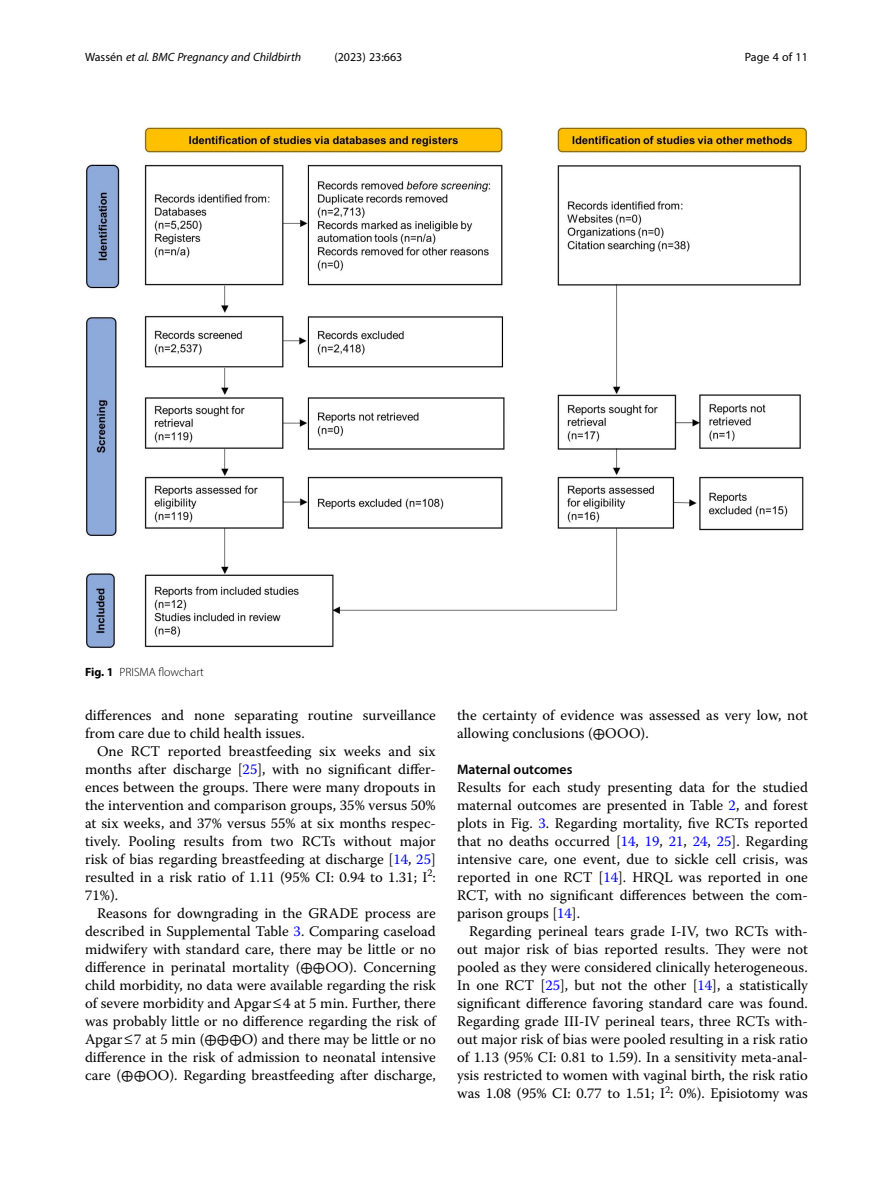
<style>
.page{position:relative;width:893px;height:1191px;background:#fff}
.page>*{position:absolute;margin:0;border:0;box-sizing:border-box;transform-origin:0 0}
.Body_Text_Indent{font:14.7px/18px "Warnock Pro";color:#000;text-align:justify}
.Body_Text{font:14.7px/18px "Warnock Pro";color:#000}
.Head_2{font:600 13.8px "Myriad Pro";color:#000}
.t1{font:italic 12px "Myriad Pro";color:#000}
.t2{font:12px "Myriad Pro";color:#000}
.Figure_Caption{font:300 12px "Myriad Pro";color:#000}
.s1{font-style:normal}
.s2{font-weight:700}
.s3{color:#00f}
.s4{font-family:"STIX"}
</style>
<div class="page">
<img style="left:85px;top:126px;width:723px;height:522px">
<p class="t1" style="left:85px;top:50px;width:218px"><span class="s1">Wassén</span> et al. BMC Pregnancy and Childbirth</p>
<p class="t2" style="left:334px;top:50px;width:70px">(2023) 23:663</p>
<p class="t2" style="left:745px;top:50px;width:65px">Page 4 of 11</p>
<p class="Figure_Caption" style="left:85px;top:664px;width:120px"><span class="s2">Fig. 1</span> PRISMA flowchart</p>
<p class="Body_Text" style="left:85px;top:706px;width:352px">differences and none separating routine surveillance from care due to child health issues.</p>
<p class="Body_Text_Indent" style="left:85px;top:742px;width:352px;text-indent:12px">One RCT reported breastfeeding six weeks and six months after discharge [<span class="s3">25</span>], with no significant differ&shy;ences between the groups. There were many dropouts in the intervention and comparison groups, 35% versus 50% at six weeks, and 37% versus 55% at six months respec&shy;tively. Pooling results from two RCTs without major risk of bias regarding breastfeeding at discharge [<span class="s3">14</span>, <span class="s3">25</span>] resulted in a risk ratio of 1.11 (95% CI: 0.94 to 1.31; I<sup>2</sup>:<br>71%).</p>
<p class="Body_Text_Indent" style="left:85px;top:904px;width:352px;text-indent:12px">Reasons for downgrading in the GRADE process are described in Supplemental Table <span class="s3">3</span>. Comparing caseload midwifery with standard care, there may be little or no difference in perinatal mortality (<span class="s4">⊕⊕</span>ΟΟ). Concerning child morbidity, no data were available regarding the risk of severe morbidity and Apgar≤4 at 5 min. Further, there was probably little or no difference regarding the risk of Apgar≤7 at 5 min (<span class="s4">⊕⊕⊕</span>Ο) and there may be little or no difference in the risk of admission to neonatal intensive care (<span class="s4">⊕⊕</span>ΟΟ). Regarding breastfeeding after discharge,</p>
<p class="Body_Text_Indent" style="left:457px;top:706px;width:352px">the certainty of evidence was assessed as very low, not allowing conclusions (<span class="s4">⊕</span>ΟΟΟ).</p>
<p class="Head_2" style="left:457px;top:761px;width:117px">Maternal outcomes</p>
<p class="Body_Text" style="left:457px;top:778px;width:352px;text-align:justify">Results for each study presenting data for the studied maternal outcomes are presented in Table <span class="s3">2</span>, and forest plots in Fig. <span class="s3">3</span>. Regarding mortality, five RCTs reported that no deaths occurred [<span class="s3">14</span>, <span class="s3">19</span>, <span class="s3">21</span>, <span class="s3">24</span>, <span class="s3">25</span>]. Regarding intensive care, one event, due to sickle cell crisis, was reported in one RCT [<span class="s3">14</span>]. HRQL was reported in one RCT, with no significant differences between the com&shy;parison groups [<span class="s3">14</span>].</p>
<p class="Body_Text_Indent" style="left:457px;top:922px;width:352px;text-indent:12px">Regarding perineal tears grade I-IV, two RCTs with&shy;out major risk of bias reported results. They were not pooled as they were considered clinically heterogeneous.<br>In one RCT [<span class="s3">25</span>], but not the other [<span class="s3">14</span>], a statistically significant difference favoring standard care was found.<br>Regarding grade III-IV perineal tears, three RCTs with&shy;out major risk of bias were pooled resulting in a risk ratio of 1.13 (95% CI: 0.81 to 1.59). In a sensitivity meta-anal&shy;ysis restricted to women with vaginal birth, the risk ratio was 1.08 (95% CI: 0.77 to 1.51; I<sup>2</sup>: 0%). Episiotomy was</p>
</div>
